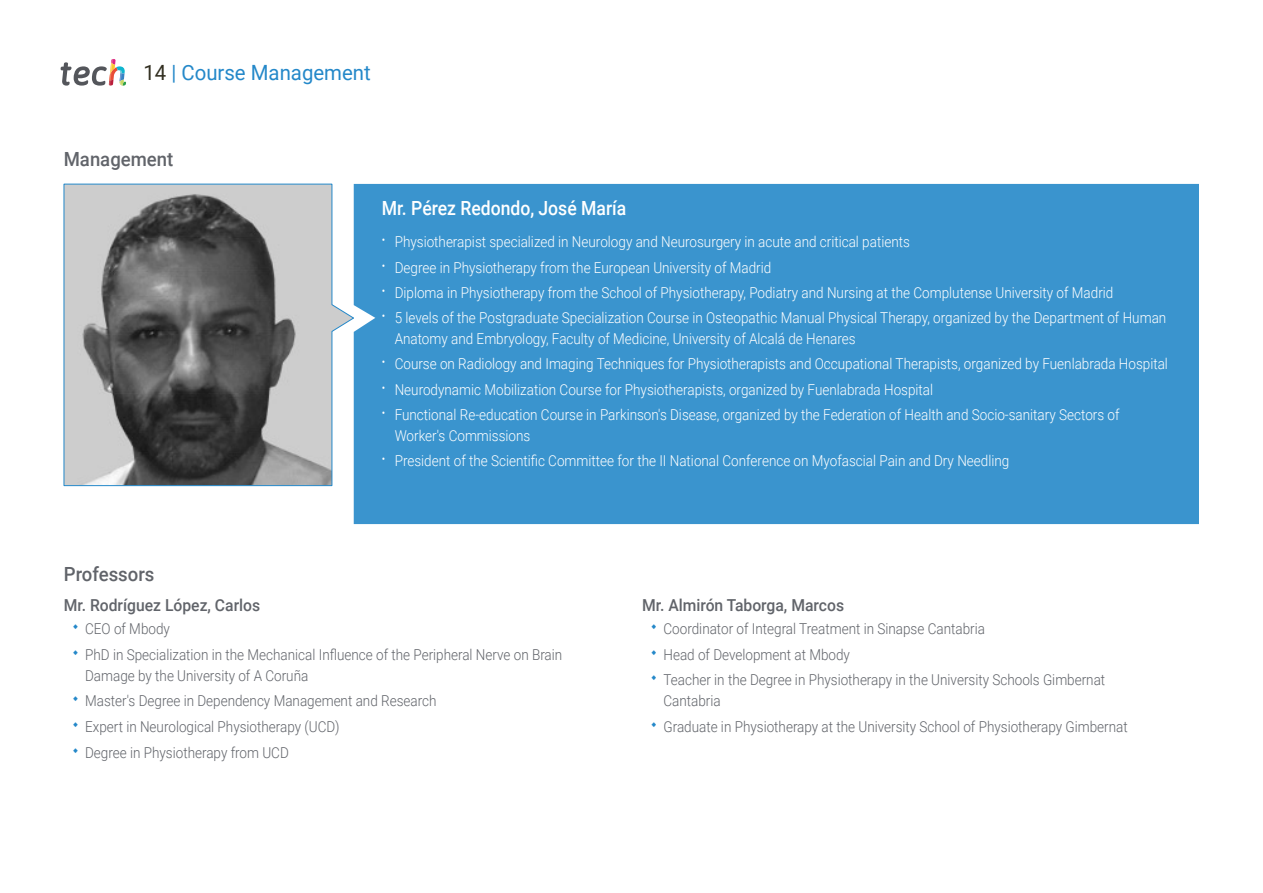
<style>
.page{position:relative;width:1263px;height:893px;background:#fff}
.page>*{position:absolute;margin:0;border:0;box-sizing:border-box;transform-origin:0 0}
.t1{font:21px "Roboto";color:#2488c9}
.t2{font:500 19.5px "Roboto";color:#fff;scale:.9 1}
.t3{font:500 19.5px "Roboto";color:#61646a;scale:.95 1}
.t4{font:500 16.5px "Roboto";color:#61646a;scale:.95 1}
.t5{font:300 15px/21px "Roboto";color:#fff;scale:.9 1}
.t6{font:300 15px/25.5px "Roboto";color:#61646a;scale:.9 1}
.s1{color:#312e20}
</style>
<div class="page">
<svg style="left:61px;top:59px;width:65px;height:27px"></svg>
<div style="left:354px;top:184px;width:845px;height:340px;background:#3a94ce"></div>
<svg style="left:64px;top:184px;width:290px;height:302px;background:#8c8d8d"></svg>
<h1 class="t1" style="left:144px;top:57px;width:229px"><span class="s1">14</span> | Course Management</h1>
<h2 class="t3" style="left:64px;top:145px;width:117px">Management</h2>
<h2 class="t2" style="left:382px;top:194px;width:273px">Mr. Pérez Redondo, José María</h2>
<p class="t5" style="left:382px;top:231px;width:588px"><sup>•</sup> Physiotherapist specialized in Neurology and Neurosurgery in acute and critical patients</p>
<p class="t5" style="left:382px;top:256px;width:434px"><sup>•</sup> Degree in Physiotherapy from the European University of Madrid</p>
<p class="t5" style="left:382px;top:281px;width:814px"><sup>•</sup> Diploma in Physiotherapy from the School of Physiotherapy, Podiatry and Nursing at the Complutense University of Madrid</p>
<p class="t5" style="left:395px;top:307px;width:859px;text-indent:-13px"><sup>•</sup> 5 levels of the Postgraduate Specialization Course in Osteopathic Manual Physical Therapy, organized by the Department of Human<br>Anatomy and Embryology, Faculty of Medicine, University of Alcalá de Henares</p>
<p class="t5" style="left:382px;top:353px;width:875px"><sup>•</sup> Course on Radiology and Imaging Techniques for Physiotherapists and Occupational Therapists, organized by Fuenlabrada Hospital</p>
<p class="t5" style="left:382px;top:378px;width:614px"><sup>•</sup> Neurodynamic Mobilization Course for Physiotherapists, organized by Fuenlabrada Hospital</p>
<p class="t5" style="left:395px;top:403px;width:807px;text-indent:-13px"><sup>•</sup> Functional Re-education Course in Parkinson's Disease, organized by the Federation of Health and Socio-sanitary Sectors of<br>Worker's Commissions</p>
<p class="t5" style="left:382px;top:450px;width:699px"><sup>•</sup> President of the Scientific Committee for the II National Conference on Myofascial Pain and Dry Needling</p>
<h2 class="t3" style="left:64px;top:561px;width:97px">Professors</h2>
<p class="t4" style="left:64px;top:593px;width:208px">Mr. Rodríguez López, Carlos</p>
<p class="t6" style="left:85px;top:615px;width:532px">CEO of Mbody<br>PhD in Specialization in the Mechanical Influence of the Peripheral Nerve on Brain</p>
<p class="t6" style="left:85px;top:662px;width:392px">Damage by the University of A Coruña<br>Master's Degree in Dependency Management and Research Expert in Neurological Physiotherapy (UCD)<br>Degree in Physiotherapy from UCD</p>
<p class="t4" style="left:642px;top:593px;width:214px">Mr. Almirón Taborga, Marcos</p>
<p class="t6" style="left:663px;top:615px;width:492px">Coordinator of Integral Treatment in Sinapse Cantabria<br>Head of Development at Mbody<br>Teacher in the Degree in Physiotherapy in the University Schools Gimbernat</p>
<p class="t6" style="left:663px;top:688px;width:517px">Cantabria<br>Graduate in Physiotherapy at the University School of Physiotherapy Gimbernat</p>
</div>
